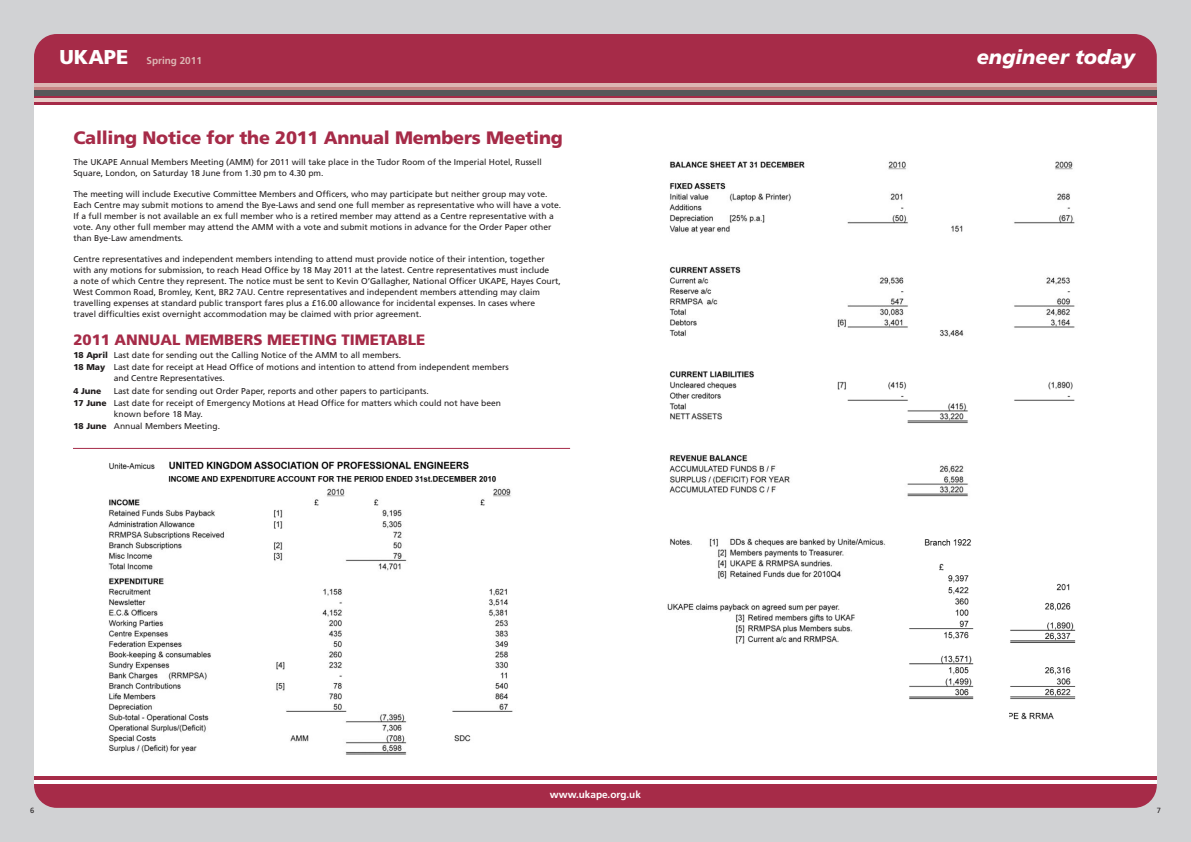
<style>
.page{position:relative;width:1191px;height:842px;background:#d1d2d4}
.page>*{position:absolute;margin:0;border:0;box-sizing:border-box;transform-origin:0 0}
.t1{font:italic 900 20px "Frutiger";color:#fff}
.t2{font:900 20px "Frutiger";color:#fff}
.t3{font:900 18px "Frutiger";letter-spacing:-.01em;color:#a62b48}
.t4{font:900 15px "Frutiger";color:#a62b48}
.t5{font:700 10px "Frutiger";color:#fff}
.t6{font:700 10px "Frutiger";color:#dcb5b3}
.t7{font:8.5px/11px "Frutiger";color:#231f20}
.t8{font:900 8.5px "Frutiger";color:#231f20}
.t9{font:7.5px "Frutiger";color:#231f20}
.s1{font-weight:900}
</style>
<div class="page">
<div style="left:34px;top:34px;width:1122px;height:70px;background:#a62b48;border-radius:23px"></div>
<div style="left:34px;top:751px;width:1122px;height:57px;background:#a62b48;border-radius:23px"></div>
<hr style="left:34px;top:780px;width:1122px;height:4px;background:#fff">
<div style="left:34px;top:104px;width:1122px;height:673px;background:#fff"></div>
<hr style="left:34px;top:776px;width:1122px;height:4px;background:#a62b48">
<svg style="left:34px;top:96px;width:1122px;height:9px"></svg>
<svg style="left:34px;top:87px;width:1122px;height:4px;background:#ab7978"></svg>
<hr style="left:34px;top:98px;width:1122px;height:3px;background:#e7ccc8">
<div style="left:34px;top:91px;width:1122px;height:5px;background:#57585a"></div>
<hr style="left:34px;top:83px;width:1122px;height:4px;background:#dcb5b3">
<img style="left:670px;top:161px;width:405px;height:73px">
<img style="left:670px;top:266px;width:405px;height:71px">
<img style="left:670px;top:371px;width:405px;height:53px">
<img style="left:670px;top:454px;width:298px;height:43px">
<img style="left:670px;top:538px;width:215px;height:41px">
<img style="left:667px;top:603px;width:188px;height:41px">
<img style="left:909px;top:563px;width:65px;height:77px">
<img style="left:924px;top:539px;width:47px;height:7px">
<img style="left:909px;top:655px;width:65px;height:45px">
<img style="left:1056px;top:583px;width:14px;height:8px">
<img style="left:1045px;top:602px;width:26px;height:9px">
<img style="left:1010px;top:622px;width:66px;height:78px">
<img style="left:1010px;top:712px;width:44px;height:8px">
<img style="left:108px;top:578px;width:405px;height:177px">
<img style="left:108px;top:488px;width:403px;height:83px">
<img style="left:168px;top:476px;width:328px;height:6px">
<img style="left:109px;top:461px;width:360px;height:9px">
<hr style="left:73px;top:448px;width:497px;height:1px;background:#a62b48">
<h1 class="t2" style="left:60px;top:49px;width:70px">UKAPE</h1>
<h1 class="t1" style="left:976px;top:49px;width:160px">engineer today</h1>
<p class="t6" style="left:146px;top:56px;width:57px">Spring 2011</p>
<h2 class="t3" style="left:73px;top:130px;width:491px">Calling Notice for the 2011 Annual Members Meeting</h2>
<p class="t7" style="left:73px;top:157px;width:470px">The UKAPE Annual Members Meeting (AMM) for 2011 will take place in the Tudor Room of the Imperial Hotel, Russell<br>Square, London, on Saturday 18 June from 1.30 pm to 4.30 pm.</p>
<p class="t7" style="left:73px;top:189px;width:489px">The meeting will include Executive Committee Members and Officers, who may participate but neither group may vote.<br>Each Centre may submit motions to amend the Bye-Laws and send one full member as representative who will have a vote.<br>If a full member is not available an ex full member who is a retired member may attend as a Centre representative with a vote. Any other full member may attend the AMM with a vote and submit motions in advance for the Order Paper other than Bye-Law amendments.</p>
<p class="t7" style="left:73px;top:254px;width:489px">Centre representatives and independent members intending to attend must provide notice of their intention, together with any motions for submission, to reach Head Office by 18 May 2011 at the latest. Centre representatives must include<br>a note of which Centre they represent. The notice must be sent to Kevin O’Gallagher, National Officer UKAPE, Hayes Court, West Common Road, Bromley, Kent, BR2 7AU. Centre representatives and independent members attending may claim travelling expenses at standard public transport fares plus a £16.00 allowance for incidental expenses. In cases where<br>travel difficulties exist overnight accommodation may be claimed with prior agreement.</p>
<h3 class="t4" style="left:73px;top:334px;width:353px">2011 ANNUAL MEMBERS MEETING TIMETABLE</h3>
<p class="t7" style="left:73px;top:349px;width:437px;line-height:12.4px"><span class="s1">18 April</span> Last date for sending out the Calling Notice of the AMM to all members.<br><span class="s1">18 May</span> Last date for receipt at Head Office of motions and intention to attend from independent members</p>
<p class="t7" style="left:114px;top:373px;width:112px">and Centre Representatives.</p>
<p class="t8" style="left:73px;top:387px;width:30px">4 June</p>
<p class="t7" style="left:73px;top:385px;width:429px;line-height:12.4px;text-indent:40px">Last date for sending out Order Paper, reports and other papers to participants.<br><span class="s1">17 June</span> Last date for receipt of Emergency Motions at Head Office for matters which could not have been</p>
<p class="t7" style="left:73px;top:408px;width:148px;line-height:12.4px;text-indent:40px">known before 18 May.<br><span class="s1">18 June</span> Annual Members Meeting.</p>
<p class="t5" style="left:550px;top:790px;width:93px">www.ukape.org.uk</p>
<p class="t9" style="left:30px;top:808px;width:6px">6</p>
<p class="t9" style="left:1156px;top:808px;width:6px">7</p>
</div>
